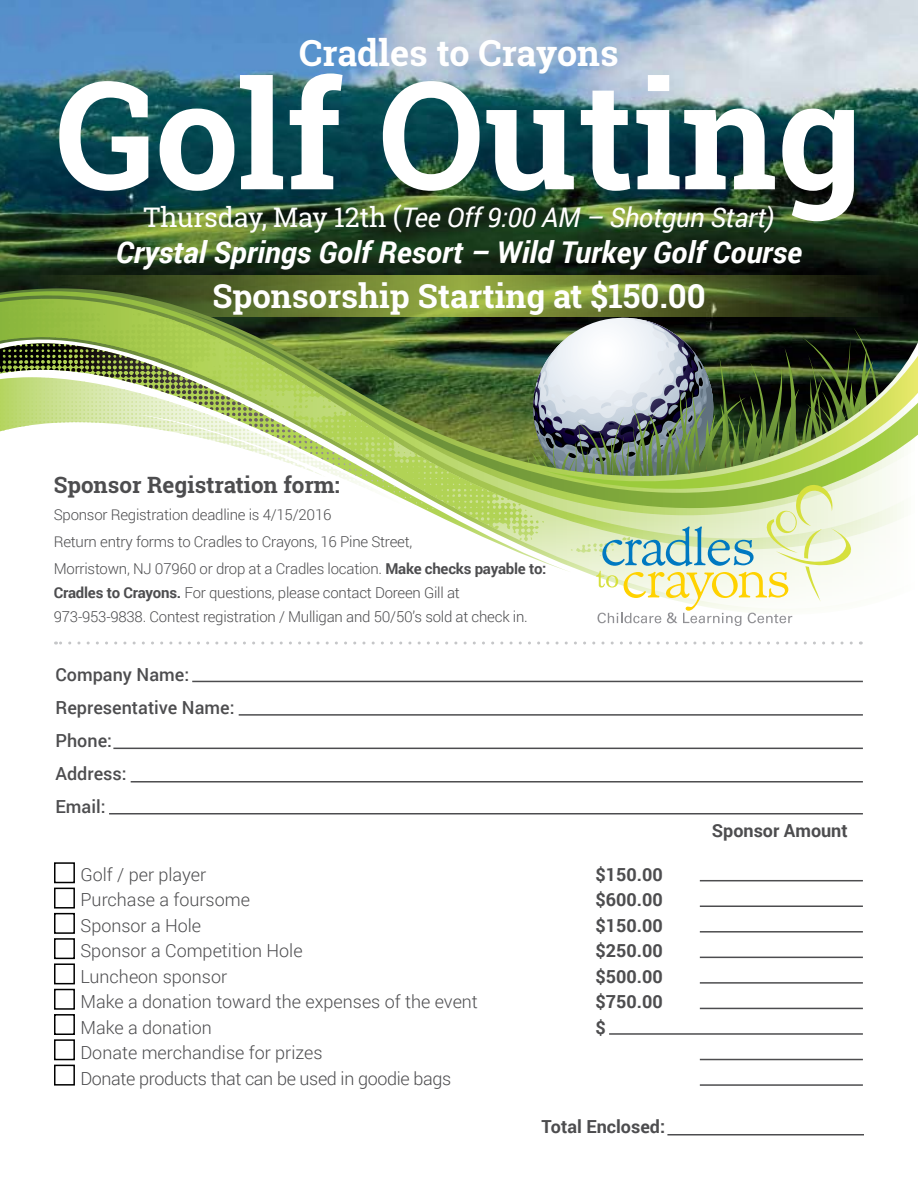
<style>
.page{position:relative;width:918px;height:1188px;background:#fff}
.page>*{position:absolute;margin:0;border:0;box-sizing:border-box;transform-origin:0 0}
.t1{font:700 150px "Roboto Slab";color:#fff}
.t2{font:700 36px "Roboto Slab";color:#fff}
.t3{font:700 33px "Roboto Slab";color:#fff}
.t4{font:italic 700 30px "Roboto";color:#fff}
.t5{font:italic 27px "Roboto";letter-spacing:-.01em;color:#fff}
.t6{font:700 22.5px "Roboto Slab";color:#4d4d4f}
.t7{font:300 18px "Roboto";color:#4d4d4f}
.t8{font:700 18px "Roboto";color:#4d4d4f}
.t9{font:300 18px/25.5px "Roboto";letter-spacing:-.02em;color:#4d4d4f}
.t10{font:500 18px/33px "Roboto";color:#4d4d4f}
.t11{font:300 15px/27px "Roboto";letter-spacing:-.015em;color:#4d4d4f}
.s1{font-family:"Roboto Slab";font-style:normal}
.s2{font-weight:700}
</style>
<div class="page">
<img style="left:0;top:0;width:918px;height:273px">
<svg style="left:0;top:273px;width:918px;height:26px;background:#516228"></svg>
<svg style="left:153px;top:299px;width:765px;height:221px;background:#65763c"></svg>
<svg style="left:153px;top:342px;width:374px;height:214px"></svg>
<svg style="left:0;top:377px;width:410px;height:132px"></svg>
<svg style="left:0;top:299px;width:153px;height:88px;background:#8ca554"></svg>
<div style="left:54px;top:862px;width:21px;height:21px;border:2px solid #000"></div>
<div style="left:54px;top:938px;width:21px;height:21px;border:2px solid #000"></div>
<div style="left:54px;top:989px;width:21px;height:21px;border:2px solid #000"></div>
<div style="left:54px;top:888px;width:21px;height:21px;border:2px solid #000"></div>
<div style="left:54px;top:963px;width:21px;height:21px;border:2px solid #000"></div>
<div style="left:54px;top:1039px;width:21px;height:21px;border:2px solid #000"></div>
<div style="left:54px;top:913px;width:21px;height:21px;border:2px solid #000"></div>
<div style="left:54px;top:1014px;width:21px;height:21px;border:2px solid #000"></div>
<div style="left:54px;top:1065px;width:21px;height:21px;border:2px solid #000"></div>
<svg style="left:56px;top:642px;width:795px;height:3px"></svg>
<hr style="left:192px;top:681px;width:671px;height:1px;background:#4d4d4f">
<hr style="left:667px;top:1134px;width:197px;height:2px;background:#4d4d4f">
<hr style="left:239px;top:714px;width:624px;height:2px;background:#4d4d4f">
<hr style="left:113px;top:748px;width:750px;height:1px;background:#4d4d4f">
<hr style="left:131px;top:781px;width:732px;height:2px;background:#4d4d4f">
<hr style="left:109px;top:813px;width:754px;height:1px;background:#4d4d4f">
<hr style="left:700px;top:880px;width:163px;height:1px;background:#4d4d4f">
<hr style="left:700px;top:906px;width:163px;height:1px;background:#4d4d4f">
<hr style="left:700px;top:931px;width:163px;height:2px;background:#4d4d4f">
<hr style="left:700px;top:957px;width:163px;height:1px;background:#4d4d4f">
<hr style="left:700px;top:982px;width:163px;height:2px;background:#4d4d4f">
<hr style="left:700px;top:1008px;width:163px;height:1px;background:#4d4d4f">
<hr style="left:609px;top:1033px;width:254px;height:2px;background:#4d4d4f">
<hr style="left:700px;top:1059px;width:163px;height:1px;background:#4d4d4f">
<hr style="left:700px;top:1084px;width:163px;height:2px;background:#4d4d4f">
<img style="left:527px;top:318px;width:371px;height:308px">
<h2 class="t2" style="left:299px;top:28px;width:321px">Cradles to Crayons</h2>
<h1 class="t1" style="left:56px;top:32px;width:808px">Golf Outing</h1>
<h3 class="t5" style="left:143px;top:199px;width:633px"><span class="s1">Thursday, May 12th (</span>Tee Off 9:00 AM – Shotgun Start)</h3>
<h3 class="t4" style="left:116px;top:231px;width:688px">Crystal Springs Golf Resort – Wild Turkey Golf Course</h3>
<h3 class="t3" style="left:212px;top:274px;width:495px">Sponsorship Starting at $150.00</h3>
<h3 class="t6" style="left:54px;top:469px;width:288px">Sponsor Registration form:</h3>
<p class="t11" style="left:54px;top:500px;width:494px">Sponsor Registration deadline is 4/15/2016<br>Return entry forms to Cradles to Crayons, 16 Pine Street,<br>Morristown, NJ 07960 or drop at a Cradles location. <span class="s2">Make checks payable to:</span></p>
<p class="t11" style="left:54px;top:580px;width:476px;line-height:24px"><span class="s2">Cradles to Crayons.</span> For questions, please contact Doreen Gill at<br>973-953-9838. Contest registration / Mulligan and 50/50’s sold at check in.</p>
<p class="t10" style="left:56px;top:658px;width:181px">Company Name:<br>Representative Name:<br>Phone:<br>Address:<br>Email:</p>
<p class="t7" style="left:81px;top:862px;width:127px">Golf / per player</p>
<p class="t8" style="left:596px;top:862px;width:69px">$150.00</p>
<p class="t7" style="left:81px;top:887px;width:171px">Purchase a foursome</p>
<p class="t8" style="left:596px;top:887px;width:69px">$600.00</p>
<p class="t7" style="left:81px;top:913px;width:122px">Sponsor a Hole</p>
<p class="t8" style="left:596px;top:913px;width:69px">$150.00</p>
<p class="t7" style="left:81px;top:938px;width:224px">Sponsor a Competition Hole</p>
<p class="t8" style="left:596px;top:938px;width:69px">$250.00</p>
<p class="t7" style="left:81px;top:964px;width:148px">Luncheon sponsor</p>
<p class="t8" style="left:595px;top:964px;width:69px">$500.00</p>
<p class="t7" style="left:81px;top:989px;width:399px">Make a donation toward the expenses of the event</p>
<p class="t8" style="left:596px;top:989px;width:69px">$750.00</p>
<p class="t7" style="left:81px;top:1015px;width:133px">Make a donation</p>
<p class="t8" style="left:595px;top:1015px;width:12px">$</p>
<p class="t9" style="left:81px;top:1040px;width:372px">Donate merchandise for prizes<br>Donate products that can be used in goodie bags</p>
<p class="t8" style="left:542px;top:1114px;width:125px">Total Enclosed:</p>
<p class="t8" style="left:712px;top:818px;width:137px">Sponsor Amount</p>
</div>
